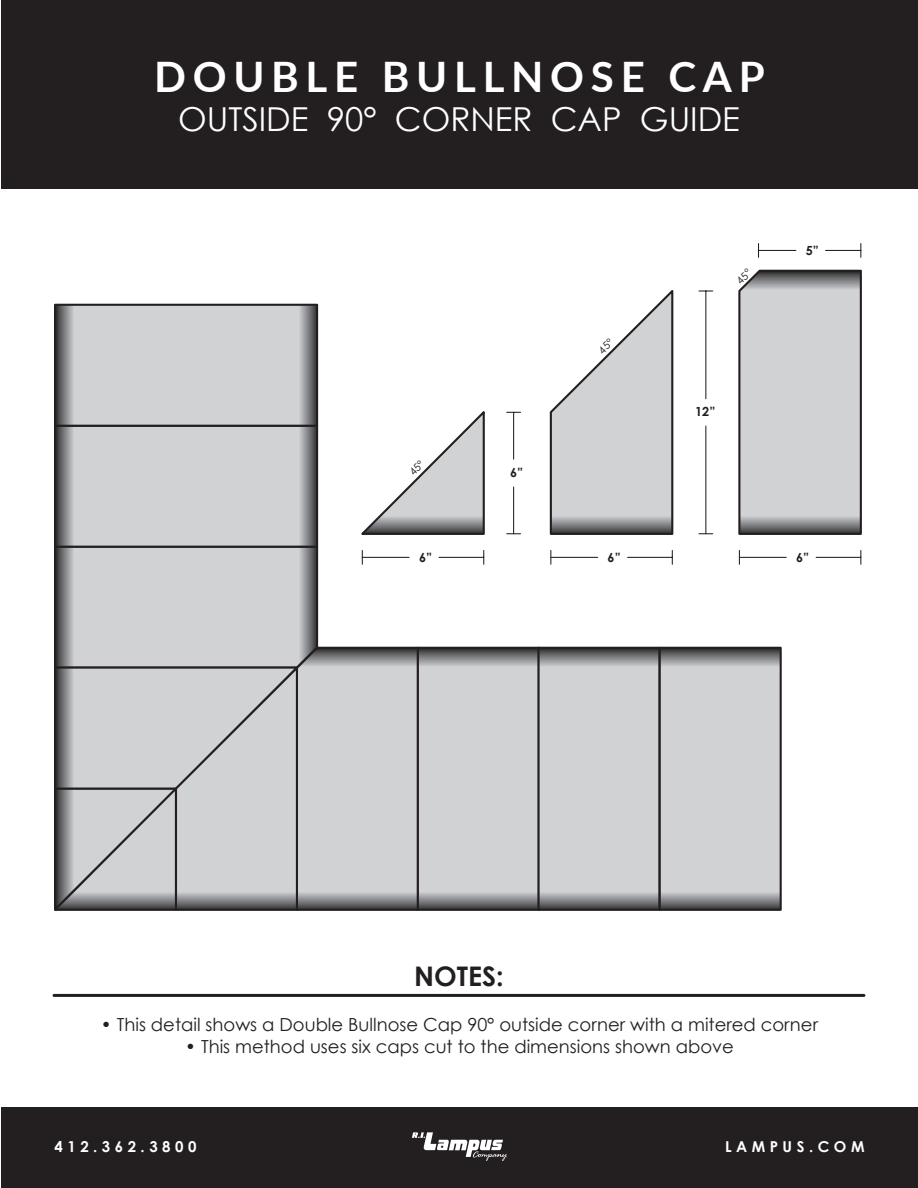
<style>
.page{position:relative;width:918px;height:1188px;background:#fff}
.page>*{position:absolute;margin:0;border:0;box-sizing:border-box;transform-origin:0 0}
.t1{font:700 42px "Lato";letter-spacing:.16em;color:#fff}
.t2{font:33px "Century Gothic";color:#fff}
.t3{font:700 27px "Century Gothic";color:#231f20}
.t4{font:18px "Century Gothic";color:#231f20}
.t5{font:700 15px "Century Gothic";letter-spacing:.3em;color:#fff}
.t6{font:700 12.6px "Century Gothic";color:#231f20}
.s1{font-weight:700}
</style>
<div class="page">
<div style="left:1px;top:1107px;width:917px;height:81px;background:#231f20"></div>
<div style="left:1px;top:0;width:917px;height:189px;background:#231f20"></div>
<svg style="left:412px;top:1132px;width:95px;height:29px"></svg>
<hr style="left:54px;top:994px;width:810px;height:3px;background:#231f20">
<div style="left:55px;top:426px;width:262px;height:121px;background:#d1d2d4"></div>
<svg style="left:300px;top:428px;width:15px;height:117px;background:#86878a"></svg>
<svg style="left:57px;top:428px;width:16px;height:117px;background:#808184"></svg>
<div style="left:54px;top:425px;width:264px;height:123px;border:2px solid #231f20"></div>
<div style="left:55px;top:305px;width:262px;height:121px;background:#d1d2d4"></div>
<svg style="left:300px;top:307px;width:15px;height:117px;background:#86878a"></svg>
<svg style="left:57px;top:307px;width:16px;height:117px;background:#808184"></svg>
<div style="left:54px;top:304px;width:264px;height:123px;border:2px solid #231f20"></div>
<div style="left:418px;top:648px;width:121px;height:262px;background:#d1d2d4"></div>
<svg style="left:420px;top:650px;width:117px;height:16px;background:#828386"></svg>
<svg style="left:420px;top:893px;width:117px;height:15px;background:#838487"></svg>
<div style="left:417px;top:647px;width:123px;height:264px;border:2px solid #231f20"></div>
<div style="left:539px;top:648px;width:121px;height:262px;background:#d1d2d4"></div>
<svg style="left:541px;top:650px;width:117px;height:16px;background:#828386"></svg>
<svg style="left:541px;top:893px;width:117px;height:15px;background:#838487"></svg>
<div style="left:538px;top:647px;width:123px;height:264px;border:2px solid #231f20"></div>
<div style="left:660px;top:648px;width:121px;height:262px;background:#d1d2d4"></div>
<svg style="left:662px;top:650px;width:117px;height:16px;background:#828386"></svg>
<svg style="left:662px;top:893px;width:117px;height:15px;background:#838487"></svg>
<div style="left:659px;top:647px;width:123px;height:264px;border:2px solid #231f20"></div>
<svg style="left:54px;top:545px;width:366px;height:366px;background:#c4c5c6"></svg>
<svg style="left:483px;top:550px;width:1px;height:14px"></svg>
<hr style="left:362px;top:557px;width:47px;height:1px;background:#231f20">
<hr style="left:439px;top:557px;width:45px;height:1px;background:#231f20">
<svg style="left:550px;top:550px;width:1px;height:14px"></svg>
<svg style="left:672px;top:550px;width:1px;height:14px"></svg>
<hr style="left:551px;top:557px;width:47px;height:1px;background:#231f20">
<hr style="left:628px;top:557px;width:44px;height:1px;background:#231f20">
<svg style="left:507px;top:533px;width:14px;height:1px"></svg>
<svg style="left:507px;top:412px;width:14px;height:1px"></svg>
<hr style="left:513px;top:487px;width:1px;height:47px;background:#231f20">
<hr style="left:513px;top:412px;width:1px;height:47px;background:#231f20">
<svg style="left:699px;top:533px;width:14px;height:1px"></svg>
<svg style="left:699px;top:290px;width:14px;height:2px"></svg>
<hr style="left:705px;top:426px;width:1px;height:108px;background:#231f20">
<hr style="left:705px;top:291px;width:1px;height:108px;background:#231f20">
<svg style="left:739px;top:550px;width:1px;height:14px"></svg>
<svg style="left:860px;top:550px;width:1px;height:14px"></svg>
<hr style="left:739px;top:557px;width:47px;height:1px;background:#231f20">
<hr style="left:816px;top:557px;width:45px;height:1px;background:#231f20">
<svg style="left:758px;top:244px;width:1px;height:13px"></svg>
<svg style="left:860px;top:244px;width:1px;height:13px"></svg>
<hr style="left:759px;top:250px;width:37px;height:1px;background:#231f20">
<hr style="left:826px;top:250px;width:35px;height:1px;background:#231f20">
<svg style="left:361px;top:411px;width:124px;height:124px"></svg>
<svg style="left:549px;top:290px;width:125px;height:245px"></svg>
<svg style="left:738px;top:269px;width:124px;height:266px;background:#c2c3c5"></svg>
<p class="t1" style="left:154px;top:45px;width:612px">DOUBLE BULLNOSE CAP</p>
<p class="t2" style="left:178px;top:99px;width:563px">OUTSIDE 90° CORNER CAP GUIDE</p>
<p class="t6" style="left:806px;top:242px;width:15px">5”</p>
<p class="t6" style="left:510px;top:465px;width:15px">6”</p>
<p class="t6" style="left:695px;top:404px;width:22px">12”</p>
<p class="t6" style="left:419px;top:549px;width:15px">6”</p>
<p class="t6" style="left:608px;top:549px;width:15px">6”</p>
<p class="t6" style="left:796px;top:549px;width:15px">6”</p>
<p class="t3" style="left:414px;top:960px;width:91px">NOTES:</p>
<p class="t4" style="left:101px;top:1014px;width:719px"><span class="s1">•</span> This detail shows a Double Bullnose Cap 90° outside corner with a mitered corner</p>
<p class="t4" style="left:185px;top:1036px;width:550px"><span class="s1">•</span> This method uses six caps cut to the dimensions shown above</p>
<p class="t5" style="left:55px;top:1137px;width:143px">412.362.3800</p>
<p class="t5" style="left:725px;top:1137px;width:141px">LAMPUS.COM</p>
</div>
